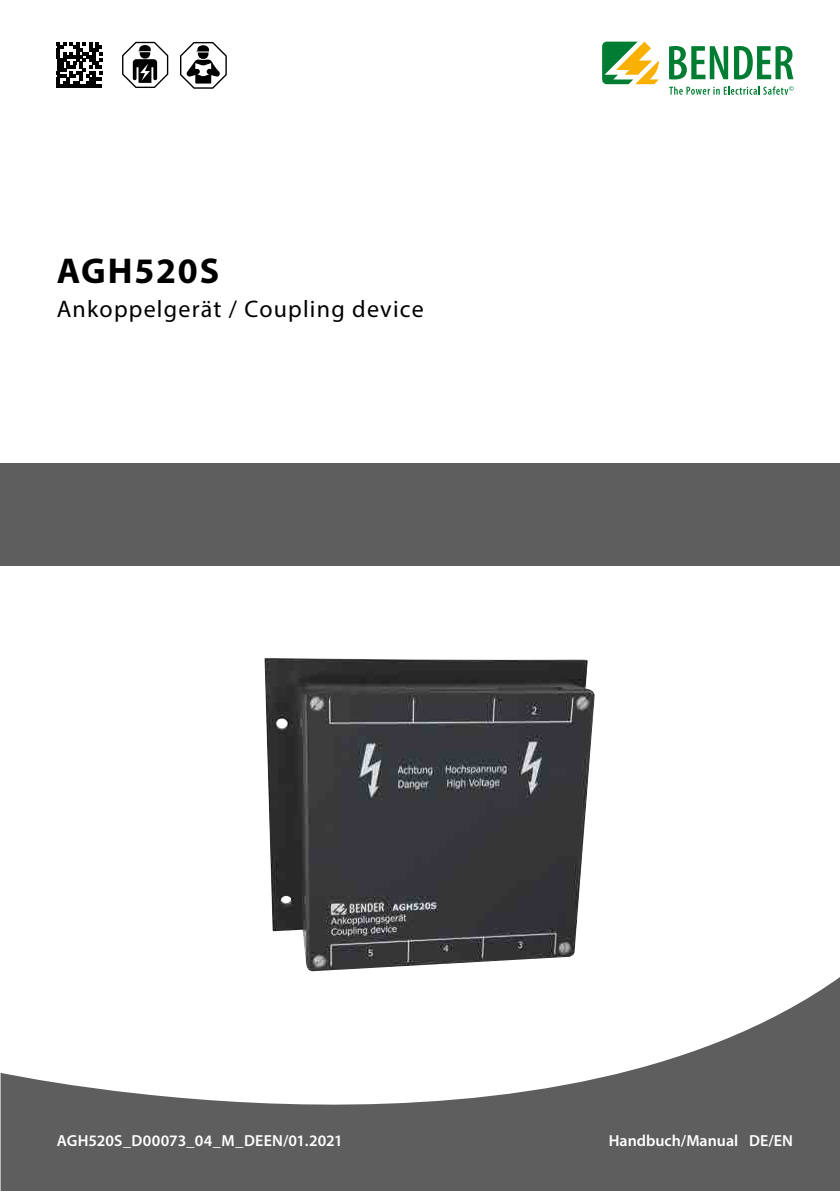
<style>
.page{position:relative;width:840px;height:1191px;background:#fff}
.page>*{position:absolute;margin:0;border:0;box-sizing:border-box;transform-origin:0 0}
.t1{font:700 36px "Myriad Pro";letter-spacing:.05em;color:#000}
.t2{font:24px "Myriad Pro";letter-spacing:.05em;color:#000}
.t3{font:600 16px "Myriad Pro";color:#fff}
</style>
<div class="page">
<svg style="left:1px;top:971px;width:838px;height:220px;fill:#5f5e5e"></svg>
<div style="left:1px;top:463px;width:838px;height:102px;background:#5f5e5e"></div>
<svg style="left:669px;top:86px;width:124px;height:9px"></svg>
<svg style="left:669px;top:46px;width:58px;height:33px"></svg>
<svg style="left:734px;top:46px;width:59px;height:33px"></svg>
<svg style="left:602px;top:42px;width:56px;height:42px"></svg>
<svg style="left:180px;top:42px;width:47px;height:47px"></svg>
<svg style="left:122px;top:42px;width:46px;height:46px"></svg>
<hr style="left:57px;top:84px;width:45px;height:4px;background:#000">
<svg style="left:57px;top:42px;width:45px;height:42px"></svg>
<img style="left:264px;top:658px;width:330px;height:313px">
<h1 class="t1" style="left:57px;top:247px;width:164px">AGH520S</h1>
<h2 class="t2" style="left:57px;top:294px;width:368px">Ankoppelgerät / Coupling device</h2>
<p class="t3" style="left:57px;top:1130px;width:287px">AGH520S_D00073_04_M_DEEN/01.2021</p>
<p class="t3" style="left:608px;top:1130px;width:185px">Handbuch/Manual DE/EN</p>
</div>
